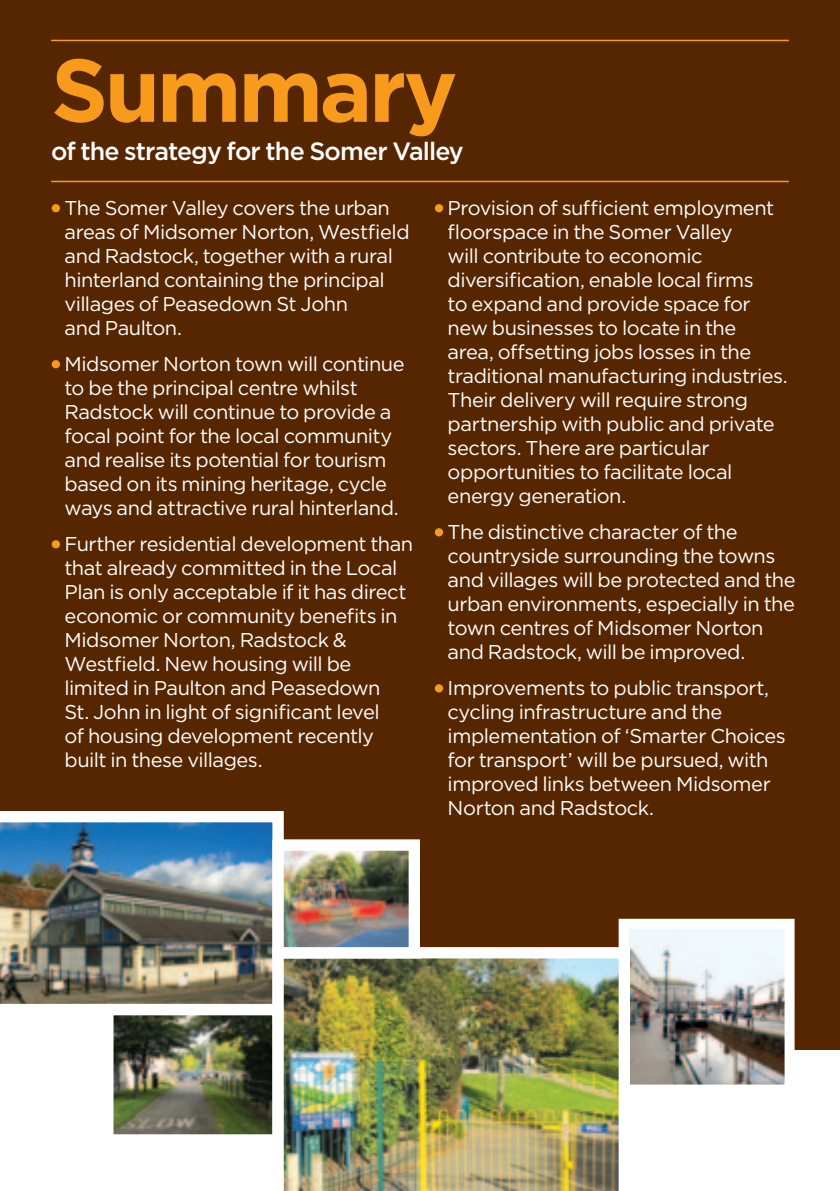
<style>
.page{position:relative;width:840px;height:1191px;background:#fff}
.page>*{position:absolute;margin:0;border:0;box-sizing:border-box;transform-origin:0 0}
.t1{font:700 89px "Gotham";letter-spacing:-.035em;color:#f89a1c}
.t2{font:500 25px "Gotham";letter-spacing:-.035em;color:#fff}
.t3{font:20px/24px "Gotham";letter-spacing:-.025em;color:#fff}
.s1{color:#f89a1c}
</style>
<div class="page">
<div style="left:0;top:0;width:839px;height:1049px;background:#562600"></div>
<div style="left:0;top:1015px;width:102px;height:34px;background:#fff"></div>
<hr style="left:51px;top:181px;width:737px;height:1px;background:#f89a1c">
<hr style="left:51px;top:40px;width:737px;height:1px;background:#f89a1c">
<div style="left:52px;top:204px;width:8px;height:8px;border:3px solid #f89a1c;border-radius:3px"></div>
<div style="left:52px;top:360px;width:8px;height:8px;border:3px solid #f89a1c;border-radius:3px"></div>
<div style="left:52px;top:540px;width:8px;height:8px;border:3px solid #f89a1c;border-radius:3px"></div>
<div style="left:434px;top:204px;width:9px;height:8px;border:3px solid #f89a1c;border-radius:3px"></div>
<div style="left:434px;top:528px;width:9px;height:8px;border:3px solid #f89a1c;border-radius:3px"></div>
<div style="left:434px;top:684px;width:9px;height:8px;border:3px solid #f89a1c;border-radius:3px"></div>
<img style="left:114px;top:1015px;width:157px;height:118px">
<div style="left:102px;top:1003px;width:181px;height:142px;border:11px solid #fff"></div>
<img style="left:629px;top:929px;width:154px;height:154px">
<div style="left:618px;top:918px;width:176px;height:176px;border:10px solid #fff"></div>
<img style="left:0;top:811px;width:283px;height:204px">
<img style="left:272px;top:947px;width:357px;height:244px">
<img style="left:284px;top:851px;width:124px;height:95px">
<div style="left:272px;top:839px;width:148px;height:119px;border:11px solid #fff"></div>
<h1 class="t1" style="left:51px;top:39px;width:407px">Summary</h1>
<h4 class="t2" style="left:51px;top:137px;width:414px">of the strategy for the Somer Valley</h4>
<p class="t3" style="left:64px;top:196px;width:346px;text-indent:-13px"><span class="s1">•</span> The Somer Valley covers the urban areas of Midsomer Norton, Westfield and Radstock, together with a rural hinterland containing the principal villages of Peasedown St John<br>and Paulton.</p>
<p class="t3" style="left:64px;top:352px;width:341px;text-indent:-13px"><span class="s1">•</span> Midsomer Norton town will continue to be the principal centre whilst Radstock will continue to provide a focal point for the local community and realise its potential for tourism based on its mining heritage, cycle ways and attractive rural hinterland.</p>
<p class="t3" style="left:64px;top:532px;width:350px;text-indent:-13px"><span class="s1">•</span> Further residential development than that already committed in the Local Plan is only acceptable if it has direct economic or community benefits in Midsomer Norton, Radstock &amp; Westfield. New housing will be limited in Paulton and Peasedown<br>St. John in light of significant level<br>of housing development recently built in these villages.</p>
<p class="t3" style="left:447px;top:196px;width:341px;text-indent:-13px"><span class="s1">•</span> Provision of sufficient employment floorspace in the Somer Valley<br>will contribute to economic diversification, enable local firms<br>to expand and provide space for new businesses to locate in the<br>area, offsetting jobs losses in the traditional manufacturing industries.<br>Their delivery will require strong partnership with public and private sectors. There are particular opportunities to facilitate local energy generation.</p>
<p class="t3" style="left:447px;top:520px;width:349px;text-indent:-13px"><span class="s1">•</span> The distinctive character of the countryside surrounding the towns and villages will be protected and the urban environments, especially in the town centres of Midsomer Norton and Radstock, will be improved.</p>
<p class="t3" style="left:447px;top:676px;width:339px;text-indent:-13px"><span class="s1">•</span> Improvements to public transport, cycling infrastructure and the implementation of ‘Smarter Choices for transport’ will be pursued, with improved links between Midsomer</p>
<p class="t3" style="left:447px;top:796px;width:208px">Norton and Radstock.</p>
</div>
